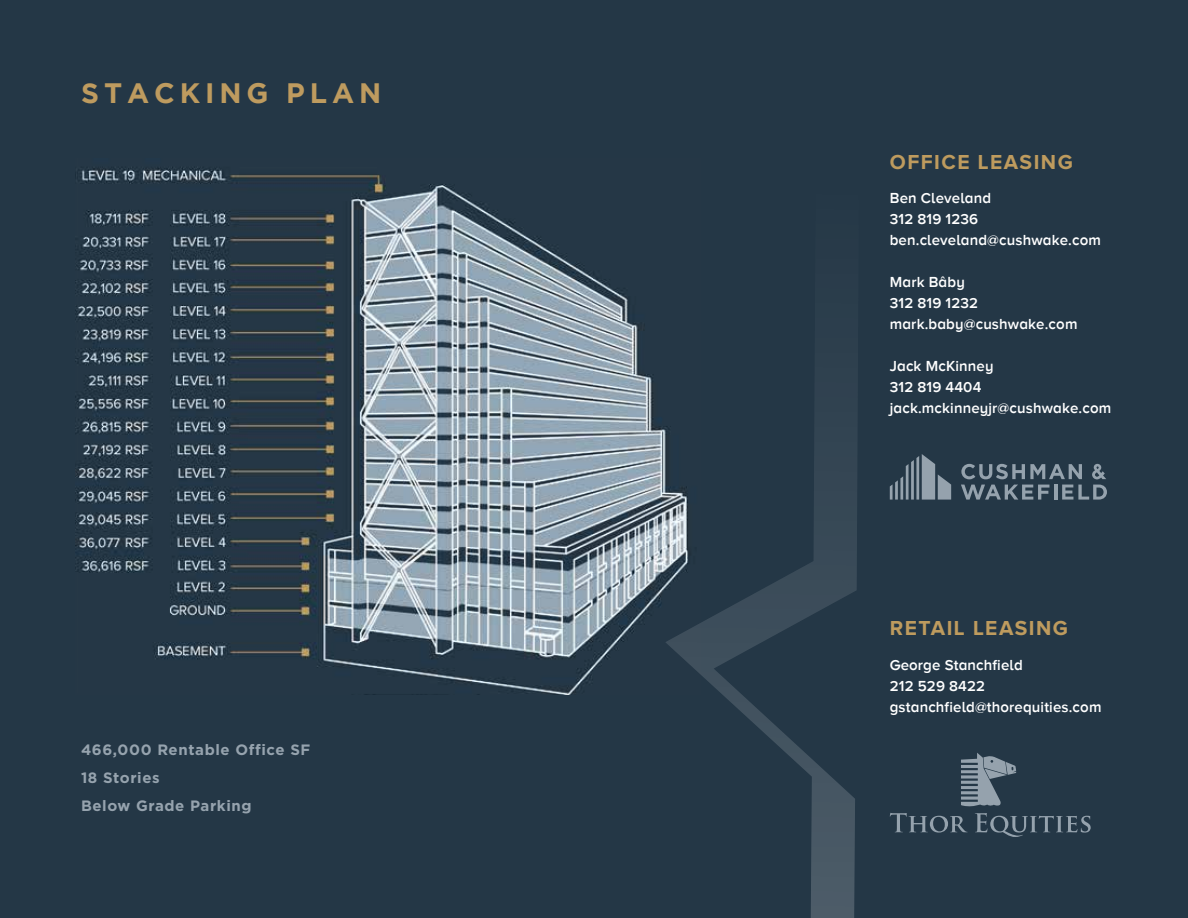
<style>
.page{position:relative;width:1188px;height:918px;background:#243746}
.page>*{position:absolute;margin:0;border:0;box-sizing:border-box;transform-origin:0 0}
.t1{font:700 28.05px "Gotham";letter-spacing:.175em;color:#be9b5f}
.t2{font:700 21px "Proxima Nova";letter-spacing:.07em;color:#be9b5e}
.t3{font:15px/21px "Proxima NW01 Alt Smbd";letter-spacing:.01em;color:#fff}
.t4{font:700 15px/28.2px "Gotham";letter-spacing:.04em;color:#96a3ae}
</style>
<div class="page">
<svg style="left:961px;top:753px;width:55px;height:53px"></svg>
<svg style="left:890px;top:813px;width:78px;height:20px"></svg>
<svg style="left:975px;top:813px;width:116px;height:24px"></svg>
<svg style="left:890px;top:454px;width:61px;height:46px"></svg>
<hr style="left:1054px;top:485px;width:3px;height:15px;background:#95a2ad">
<svg style="left:1062px;top:485px;width:45px;height:15px"></svg>
<svg style="left:961px;top:464px;width:121px;height:15px"></svg>
<svg style="left:961px;top:485px;width:88px;height:15px"></svg>
<svg style="left:1092px;top:464px;width:14px;height:15px"></svg>
<img style="left:75px;top:167px;width:590px;height:527px">
<svg style="left:665px;top:367px;width:192px;height:551px"></svg>
<h1 class="t1" style="left:81px;top:77px;width:302px">STACKING PLAN</h1>
<p class="t4" style="left:81px;top:735px;width:231px">466,000 Rentable Office SF<br>18 Stories<br>Below Grade Parking</p>
<h2 class="t2" style="left:890px;top:152px;width:185px">OFFICE LEASING</h2>
<p class="t3" style="left:890px;top:187px;width:213px">Ben Cleveland<br>312 819 1236 ben.cleveland@cushwake.com</p>
<p class="t3" style="left:890px;top:271px;width:189px">Mark Bâby<br>312 819 1232 mark.baby@cushwake.com</p>
<p class="t3" style="left:890px;top:355px;width:223px">Jack McKinney<br>312 819 4404 jack.mckinneyjr@cushwake.com</p>
<h2 class="t2" style="left:890px;top:619px;width:180px">RETAIL LEASING</h2>
<p class="t3" style="left:890px;top:654px;width:213px">George Stanchfield<br>212 529 8422 gstanchfield@thorequities.com</p>
</div>
